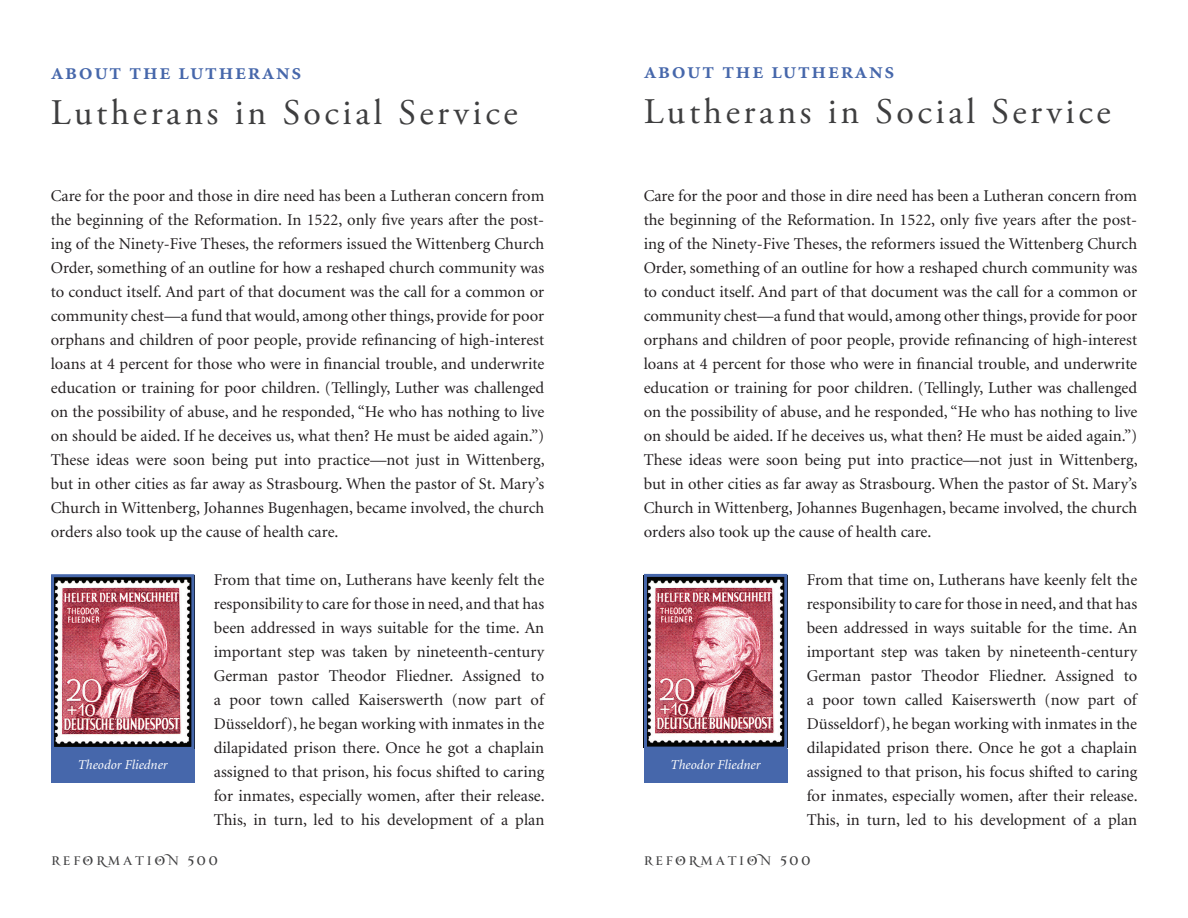
<style>
.page{position:relative;width:1188px;height:918px;background:#fff}
.page>*{position:absolute;margin:0;border:0;box-sizing:border-box;transform-origin:0 0}
.bulletin_insert_A_he{font:36px "Adobe Garamond Pro";letter-spacing:.1em;color:#3e3e3f}
.bulletin_B_head{font:24px "Minion Semibold SC";letter-spacing:.05em;color:#4667ab}
.BODY_bulletin_insert{font:16.5px/24px "Minion";color:#231f20;text-align:justify}
.BODY_bulletin_insert-2{font:italic 13.5px "Minion";color:#fff}
.t1{font:12px "PF Monumenta Pro";letter-spacing:.2em;color:#3e3e3f}
</style>
<div class="page">
<img style="left:55px;top:578px;width:135px;height:168px">
<div style="left:51px;top:574px;width:143px;height:176px;border:3px solid #4667ab"></div>
<div style="left:51px;top:749px;width:143px;height:34px;background:#4667ab"></div>
<img style="left:648px;top:578px;width:135px;height:168px">
<div style="left:644px;top:574px;width:143px;height:176px;border:3px solid #4667ab"></div>
<div style="left:644px;top:749px;width:143px;height:33px;background:#4667ab"></div>
<p class="bulletin_B_head" style="left:51px;top:59px;width:252px">about the lutherans</p>
<p class="bulletin_insert_A_he" style="left:51px;top:91px;width:468px">Lutherans in Social Service</p>
<p class="BODY_bulletin_insert" style="left:51px;top:185px;width:496px">Care for the poor and those in dire need has been a Lutheran concern from the beginning of the Reformation. In 1522, only five years after the post&shy;ing of the Ninety-Five Theses, the reformers issued the Wittenberg Church Order, something of an outline for how a reshaped church community was to conduct itself. And part of that document was the call for a common or community chest—a fund that would, among other things, provide for poor orphans and children of poor people, provide refinancing of high-interest loans at 4 percent for those who were in financial trouble, and underwrite education or training for poor children. (Tellingly, Luther was challenged on the possibility of abuse, and he responded, “He who has nothing to live on should be aided. If he deceives us, what then? He must be aided again.”)<br>These ideas were soon being put into practice—not just in Wittenberg, but in other cities as far away as Strasbourg. When the pastor of St. Mary’s Church in Wittenberg, Johannes Bugenhagen, became involved, the church orders also took up the cause of health care.</p>
<p class="BODY_bulletin_insert" style="left:214px;top:569px;width:332px">From that time on, Lutherans have keenly felt the responsibility to care for those in need, and that has been addressed in ways suitable for the time. An important step was taken by nineteenth-century German pastor Theodor Fliedner. Assigned to a poor town called Kaiserswerth (now part of Düsseldorf), he began working with inmates in the dilapidated prison there. Once he got a chaplain assigned to that prison, his focus shifted to caring for inmates, especially women, after their release.<br>This, in turn, led to his development of a plan</p>
<p class="BODY_bulletin_insert-2" style="left:78px;top:758px;width:91px">Theodor Fliedner</p>
<p class="bulletin_B_head" style="left:644px;top:59px;width:252px">about the lutherans</p>
<p class="bulletin_insert_A_he" style="left:644px;top:90px;width:468px">Lutherans in Social Service</p>
<p class="BODY_bulletin_insert" style="left:644px;top:184px;width:496px">Care for the poor and those in dire need has been a Lutheran concern from the beginning of the Reformation. In 1522, only five years after the post&shy;ing of the Ninety-Five Theses, the reformers issued the Wittenberg Church Order, something of an outline for how a reshaped church community was to conduct itself. And part of that document was the call for a common or community chest—a fund that would, among other things, provide for poor orphans and children of poor people, provide refinancing of high-interest loans at 4 percent for those who were in financial trouble, and underwrite education or training for poor children. (Tellingly, Luther was challenged on the possibility of abuse, and he responded, “He who has nothing to live on should be aided. If he deceives us, what then? He must be aided again.”)<br>These ideas were soon being put into practice—not just in Wittenberg, but in other cities as far away as Strasbourg. When the pastor of St. Mary’s Church in Wittenberg, Johannes Bugenhagen, became involved, the church orders also took up the cause of health care.</p>
<p class="BODY_bulletin_insert" style="left:807px;top:568px;width:332px">From that time on, Lutherans have keenly felt the responsibility to care for those in need, and that has been addressed in ways suitable for the time. An important step was taken by nineteenth-century German pastor Theodor Fliedner. Assigned to a poor town called Kaiserswerth (now part of Düsseldorf), he began working with inmates in the dilapidated prison there. Once he got a chaplain assigned to that prison, his focus shifted to caring for inmates, especially women, after their release.<br>This, in turn, led to his development of a plan</p>
<p class="BODY_bulletin_insert-2" style="left:671px;top:758px;width:91px">Theodor Fliedner</p>
<p class="t1" style="left:51px;top:854px;width:169px">REFORMATION 500</p>
<p class="t1" style="left:644px;top:854px;width:169px">REFORMATION 500</p>
</div>
